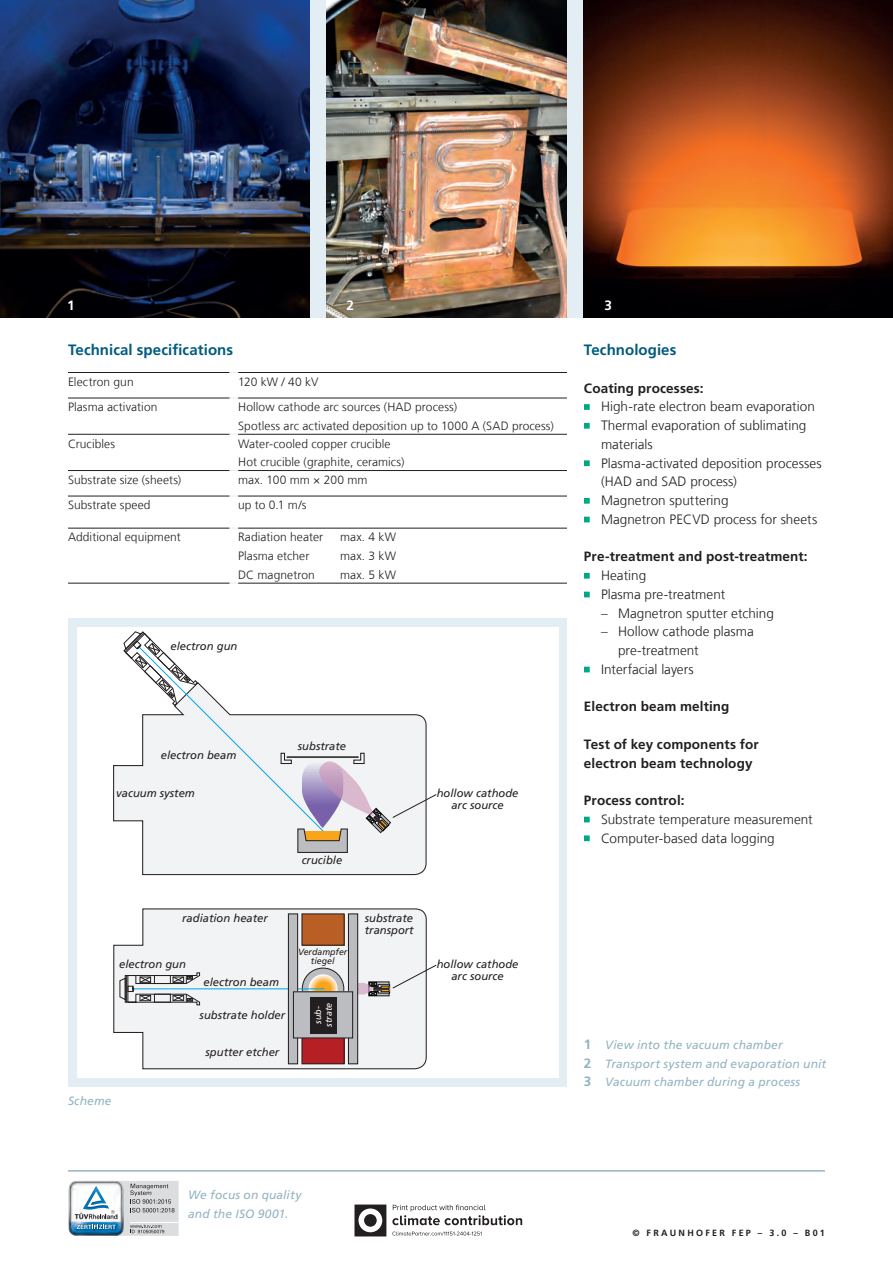
<style>
.page{position:relative;width:893px;height:1263px;background:#fff}
.page>*{position:absolute;margin:0;border:0;box-sizing:border-box;transform-origin:0 0}
.t1{font:700 15px "Frutiger LT Com";letter-spacing:.005em;color:#005b7f}
.t2{font:300 13.5px/18.8px "Frutiger LT Com";letter-spacing:.005em;color:#231f20}
.t3{font:700 13.5px/18.8px "Frutiger LT Com";letter-spacing:.01em;color:#231f20}
.t4{font:700 13.5px "Frutiger LT Com";color:#fff}
.t5{font:300 12px/18.8px "Frutiger LT Com";letter-spacing:.01em;color:#231f20}
.t6{font:italic 12px/18.8px "Frutiger LT Com";letter-spacing:.015em;color:#93b3c3}
.t7{font:italic 11.25px/11.2px "Frutiger LT Com";color:#231f20;text-align:center}
.t8{font:700 9px "Frutiger LT Com";letter-spacing:.25em;color:#231f20}
.t9{font:italic 9px/9px "Frutiger LT Com";color:#231f20;text-align:center}
.t10{font:italic 9px/10.8px "Frutiger LT Com";color:#fff;text-align:center}
.s1{font-weight:700;font-style:normal;font-size:13.5px}
</style>
<div class="page">
<hr style="left:68px;top:398px;width:162px;height:1px;background:#231f20">
<hr style="left:238px;top:398px;width:329px;height:1px;background:#231f20">
<hr style="left:68px;top:434px;width:162px;height:1px;background:#231f20">
<hr style="left:238px;top:434px;width:329px;height:1px;background:#231f20">
<hr style="left:68px;top:470px;width:162px;height:1px;background:#231f20">
<hr style="left:238px;top:470px;width:329px;height:1px;background:#231f20">
<hr style="left:68px;top:496px;width:162px;height:1px;background:#231f20">
<hr style="left:238px;top:496px;width:329px;height:1px;background:#231f20">
<hr style="left:68px;top:528px;width:162px;height:1px;background:#231f20">
<hr style="left:238px;top:528px;width:329px;height:1px;background:#231f20">
<hr style="left:68px;top:583px;width:162px;height:1px;background:#231f20">
<hr style="left:238px;top:583px;width:329px;height:1px;background:#231f20">
<hr style="left:68px;top:372px;width:162px;height:1px;background:#231f20">
<hr style="left:238px;top:372px;width:329px;height:1px;background:#231f20">
<div style="left:0;top:0;width:893px;height:318px;background:#e2eef4"></div>
<svg style="left:68px;top:1180px;width:111px;height:56px"></svg>
<svg style="left:354px;top:1204px;width:32px;height:32px"></svg>
<div style="left:364px;top:1214px;width:13px;height:13px;background:#231f20;border-radius:50%"></div>
<svg style="left:392px;top:1205px;width:130px;height:20px"></svg>
<svg style="left:392px;top:1231px;width:90px;height:4px"></svg>
<hr style="left:68px;top:1170px;width:757px;height:1px;background:#93b3c3">
<svg style="left:584px;top:404px;width:6px;height:6px"></svg>
<svg style="left:584px;top:423px;width:6px;height:6px"></svg>
<svg style="left:584px;top:460px;width:6px;height:6px"></svg>
<svg style="left:584px;top:498px;width:6px;height:6px"></svg>
<svg style="left:584px;top:517px;width:6px;height:5px"></svg>
<svg style="left:584px;top:573px;width:6px;height:6px"></svg>
<svg style="left:584px;top:592px;width:6px;height:5px"></svg>
<svg style="left:584px;top:667px;width:6px;height:5px"></svg>
<svg style="left:584px;top:817px;width:6px;height:5px"></svg>
<svg style="left:584px;top:835px;width:6px;height:6px"></svg>
<div style="left:68px;top:618px;width:499px;height:468px;background:#e2eef4"></div>
<div style="left:77px;top:627px;width:481px;height:451px;background:#fff"></div>
<img style="left:0;top:0;width:309px;height:318px">
<img style="left:584px;top:0;width:309px;height:318px">
<img style="left:326px;top:0;width:241px;height:318px">
<svg style="left:113px;top:765px;width:314px;height:111px"></svg>
<svg style="left:113px;top:908px;width:314px;height:162px"></svg>
<svg style="left:302px;top:968px;width:42px;height:41px"></svg>
<div style="left:302px;top:967px;width:42px;height:43px;border:1px solid #231f20;border-radius:50%"></div>
<svg style="left:308px;top:974px;width:30px;height:29px"></svg>
<div style="left:302px;top:1032px;width:42px;height:32px;background:#b62024"></div>
<div style="left:301px;top:1032px;width:44px;height:32px;border:1px solid #231f20"></div>
<div style="left:302px;top:914px;width:42px;height:31px;background:#b95f26"></div>
<div style="left:301px;top:913px;width:44px;height:33px;border:1px solid #231f20"></div>
<div style="left:348px;top:914px;width:10px;height:150px;background:#bcbdc0"></div>
<div style="left:348px;top:913px;width:10px;height:151px;border:1px solid #231f20"></div>
<hr style="left:133px;top:988px;width:191px;height:1px;background:#00a7e9">
<svg style="left:120px;top:972px;width:80px;height:33px"></svg>
<div style="left:288px;top:914px;width:10px;height:150px;background:#bcbdc0"></div>
<div style="left:288px;top:913px;width:10px;height:151px;border:1px solid #231f20"></div>
<div style="left:293px;top:992px;width:60px;height:46px;background:#bcbdc0"></div>
<div style="left:293px;top:991px;width:60px;height:47px;border:1px solid #231f20"></div>
<div style="left:310px;top:996px;width:26px;height:37px;background:#231f20"></div>
<svg style="left:356px;top:964px;width:81px;height:32px"></svg>
<svg style="left:123px;top:632px;width:314px;height:221px"></svg>
<p class="t4" style="left:67px;top:298px;width:9px">1</p>
<p class="t4" style="left:346px;top:298px;width:9px">2</p>
<p class="t4" style="left:604px;top:298px;width:9px">3</p>
<p class="t1" style="left:68px;top:341px;width:167px">Technical specifications</p>
<p class="t5" style="left:68px;top:372px;width:67px">Electron gun</p>
<p class="t5" style="left:238px;top:372px;width:82px">120 kW / 40 kV</p>
<p class="t5" style="left:68px;top:398px;width:91px">Plasma activation</p>
<p class="t5" style="left:238px;top:398px;width:317px">Hollow cathode arc sources (HAD process)<br>Spotless arc activated deposition up to 1000 A (SAD process)</p>
<p class="t5" style="left:68px;top:434px;width:49px">Crucibles</p>
<p class="t5" style="left:238px;top:434px;width:168px">Water-cooled copper crucible<br>Hot crucible (graphite, ceramics)</p>
<p class="t5" style="left:68px;top:470px;width:115px">Substrate size (sheets)</p>
<p class="t5" style="left:238px;top:470px;width:131px">max. 100 mm × 200 mm</p>
<p class="t5" style="left:68px;top:496px;width:84px">Substrate speed</p>
<p class="t5" style="left:238px;top:496px;width:70px">up to 0.1 m/s</p>
<p class="t5" style="left:68px;top:528px;width:114px">Additional equipment</p>
<p class="t5" style="left:238px;top:528px;width:87px">Radiation heater</p>
<p class="t5" style="left:340px;top:528px;width:57px">max. 4 kW</p>
<p class="t5" style="left:238px;top:547px;width:73px">Plasma etcher</p>
<p class="t5" style="left:340px;top:547px;width:57px">max. 3 kW</p>
<p class="t5" style="left:238px;top:565px;width:78px">DC magnetron</p>
<p class="t5" style="left:340px;top:565px;width:57px">max. 5 kW</p>
<p class="t7" style="left:171px;top:640px;width:68px">electron gun</p>
<p class="t7" style="left:161px;top:749px;width:77px">electron beam</p>
<p class="t7" style="left:116px;top:787px;width:80px">vacuum system</p>
<p class="t7" style="left:298px;top:741px;width:50px">substrate</p>
<p class="t7" style="left:302px;top:855px;width:42px">crucible</p>
<p class="t7" style="left:182px;top:913px;width:87px">radiation heater</p>
<p class="t7" style="left:365px;top:913px;width:50px;text-align:left">substrate transport</p>
<p class="t7" style="left:119px;top:958px;width:68px">electron gun</p>
<p class="t7" style="left:203px;top:977px;width:77px">electron beam</p>
<p class="t7" style="left:200px;top:1010px;width:87px">substrate holder</p>
<p class="t9" style="left:298px;top:947px;width:51px">Verdampfer tiegel</p>
<p class="t10" style="left:313px;top:1027px;width:26px;rotate:-90deg">sub&shy;strate</p>
<p class="t6" style="left:68px;top:1092px;width:45px">Scheme</p>
<p class="t7" style="left:206px;top:1046px;width:75px">sputter etcher</p>
<p class="t7" style="left:437px;top:788px;width:83px">hollow cathode arc source</p>
<p class="t7" style="left:437px;top:959px;width:83px">hollow cathode arc source</p>
<p class="t1" style="left:584px;top:341px;width:94px">Technologies</p>
<p class="t3" style="left:584px;top:379px;width:121px">Coating processes:</p>
<p class="t2" style="left:601px;top:397px;width:222px">High-rate electron beam evaporation<br>Thermal evaporation of sublimating materials<br>Plasma-activated deposition processes (HAD and SAD process)<br>Magnetron sputtering<br>Magnetron PECVD process for sheets</p>
<p class="t3" style="left:584px;top:547px;width:225px">Pre-treatment and post-treatment:</p>
<p class="t2" style="left:601px;top:566px;width:126px">Heating<br>Plasma pre-treatment</p>
<p class="t2" style="left:601px;top:604px;width:174px">– Magnetron sputter etching</p>
<p class="t2" style="left:601px;top:622px;width:154px">– Hollow cathode plasma</p>
<p class="t2" style="left:618px;top:641px;width:82px">pre-treatment</p>
<p class="t2" style="left:601px;top:660px;width:94px">Interfacial layers</p>
<p class="t3" style="left:584px;top:697px;width:147px">Electron beam melting</p>
<p class="t3" style="left:584px;top:735px;width:176px">Test of key components for electron beam technology</p>
<p class="t3" style="left:584px;top:791px;width:102px">Process control:</p>
<p class="t2" style="left:601px;top:810px;width:213px">Substrate temperature measurement<br>Computer-based data logging</p>
<p class="t6" style="left:584px;top:1035px;width:244px"><span class="s1">1</span> View into the vacuum chamber<br><span class="s1">2</span> Transport system and evaporation unit<br><span class="s1">3</span> Vacuum chamber during a process</p>
<p class="t6" style="left:188px;top:1185px;width:115px">We focus on quality and the ISO 9001.</p>
<p class="t8" style="left:632px;top:1228px;width:194px">© FRAUNHOFER FEP – 3.0 – B01</p>
</div>
